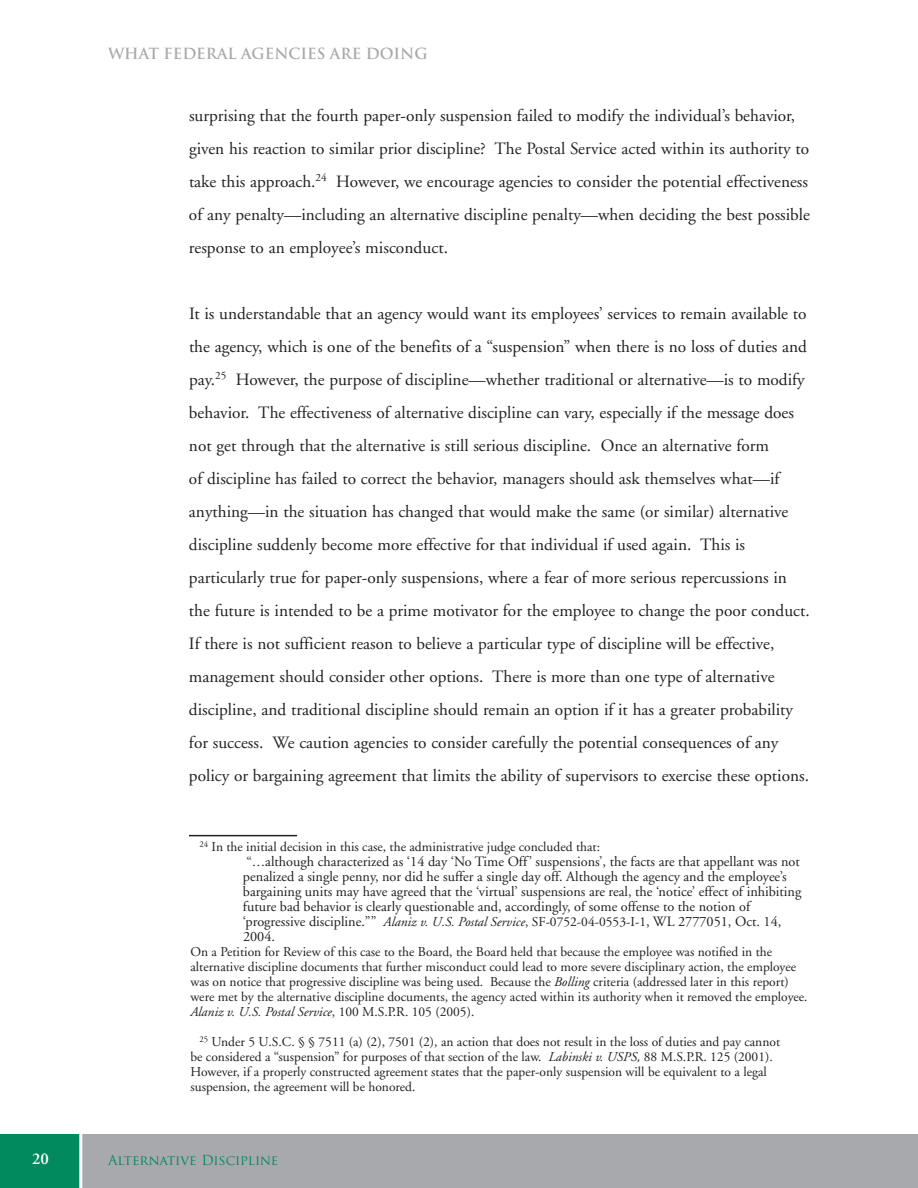
<style>
.page{position:relative;width:918px;height:1188px;background:#fff}
.page>*{position:absolute;margin:0;border:0;box-sizing:border-box;transform-origin:0 0}
.Footnote-no_rule{font:17.25px/33px "Adobe Garamond";color:#231f20}
.Subhead_14_15{font:600 16.5px "Adobe Garamond Pro";color:#fff}
.t1{font:700 15px "Trajan Pro";color:#a8a9ad}
.Footnote-no_rule-2{font:14.25px/15px "Adobe Garamond";color:#231f20}
.Footnote-no_rule-3{font:13.5px/15px "Adobe Garamond";color:#231f20}
.t2{font:13.5px "Trajan Pro";letter-spacing:-.005em;color:#008a5e}
.s1{font-size:13.5px}
.s2{font-style:italic;font-size:13.5px}
.s3{font-style:italic}
</style>
<div class="page">
<div style="left:0;top:1134px;width:918px;height:54px;background:#a8a9ad"></div>
<div style="left:0;top:1134px;width:81px;height:54px;background:#008a5e"></div>
<hr style="left:79px;top:1102px;width:3px;height:86px;background:#fff">
<hr style="left:189px;top:835px;width:108px;height:1px;background:#231f20">
<p class="t1" style="left:108px;top:45px;width:321px">WHAT FEDERAL AGENCIES ARE DOING</p>
<p class="Footnote-no_rule" style="left:189px;top:99px;width:622px">surprising that the fourth paper-only suspension failed to modify the individual’s behavior, given his reaction to similar prior discipline? The Postal Service acted within its authority to take this approach.<sup>24</sup> However, we encourage agencies to consider the potential effectiveness of any penalty—including an alternative discipline penalty—when deciding the best possible response to an employee’s misconduct.</p>
<p class="Footnote-no_rule" style="left:189px;top:297px;width:622px">It is understandable that an agency would want its employees’ services to remain available to the agency, which is one of the benefits of a “suspension” when there is no loss of duties and pay.<sup>25</sup> However, the purpose of discipline—whether traditional or alternative—is to modify behavior. The effectiveness of alternative discipline can vary, especially if the message does not get through that the alternative is still serious discipline. Once an alternative form<br>of discipline has failed to correct the behavior, managers should ask themselves what—if anything—in the situation has changed that would make the same (or similar) alternative discipline suddenly become more effective for that individual if used again. This is particularly true for paper-only suspensions, where a fear of more serious repercussions in the future is intended to be a prime motivator for the employee to change the poor conduct.<br>If there is not sufficient reason to believe a particular type of discipline will be effective, management should consider other options. There is more than one type of alternative discipline, and traditional discipline should remain an option if it has a greater probability for success. We caution agencies to consider carefully the potential consequences of any policy or bargaining agreement that limits the ability of supervisors to exercise these options.</p>
<p class="Footnote-no_rule-3" style="left:200px;top:839px;width:402px"><sup>24</sup> In the initial decision in this case, the administrative judge concluded that:</p>
<p class="Footnote-no_rule-2" style="left:243px;top:854px;width:560px"><span class="s1">“…</span>although characterized as ‘14 day ‘No Time Off’ suspensions’, the facts are that appellant was not penalized a single penny, nor did he suffer a single day off. Although the agency and the employee’s bargaining units may have agreed that the ‘virtual’ suspensions are real, the ‘notice’ effect of inhibiting future bad behavior is clearly questionable and, accordingly, of some offense to the notion of ‘progressive discipline.”” <span class="s2">Alaniz v. U.S. Postal Service</span><span class="s1">, SF-0752-04-0553-I-1</span>, WL 2777051, Oct. 14, 2004.</p>
<p class="Footnote-no_rule-3" style="left:190px;top:944px;width:619px">On a Petition for Review of this case to the Board, the Board held that because the employee was notified in the alternative discipline documents that further misconduct could lead to more severe disciplinary action, the employee was on notice that progressive discipline was being used. Because the <span class="s3">Bolling</span> criteria (addressed later in this report) were met by the alternative discipline documents, the agency acted within its authority when it removed the employee.<br><span class="s3">Alaniz v. U.S. Postal Service</span>, 100 M.S.P.R. 105 (2005).</p>
<p class="Footnote-no_rule-3" style="left:190px;top:1034px;width:591px;text-indent:9px"><sup>25</sup> Under 5 U.S.C. § § 7511 (a) (2), 7501 (2), an action that does not result in the loss of duties and pay cannot be considered a “suspension” for purposes of that section of the law. <span class="s3">Labinski v. USPS,</span> 88 M.S.P.R. 125 (2001).<br>However, if a properly constructed agreement states that the paper-only suspension will be equivalent to a legal suspension, the agreement will be honored.</p>
<p class="Subhead_14_15" style="left:32px;top:1150px;width:18px">20</p>
<p class="t2" style="left:108px;top:1151px;width:172px">Alternative Discipline</p>
</div>
